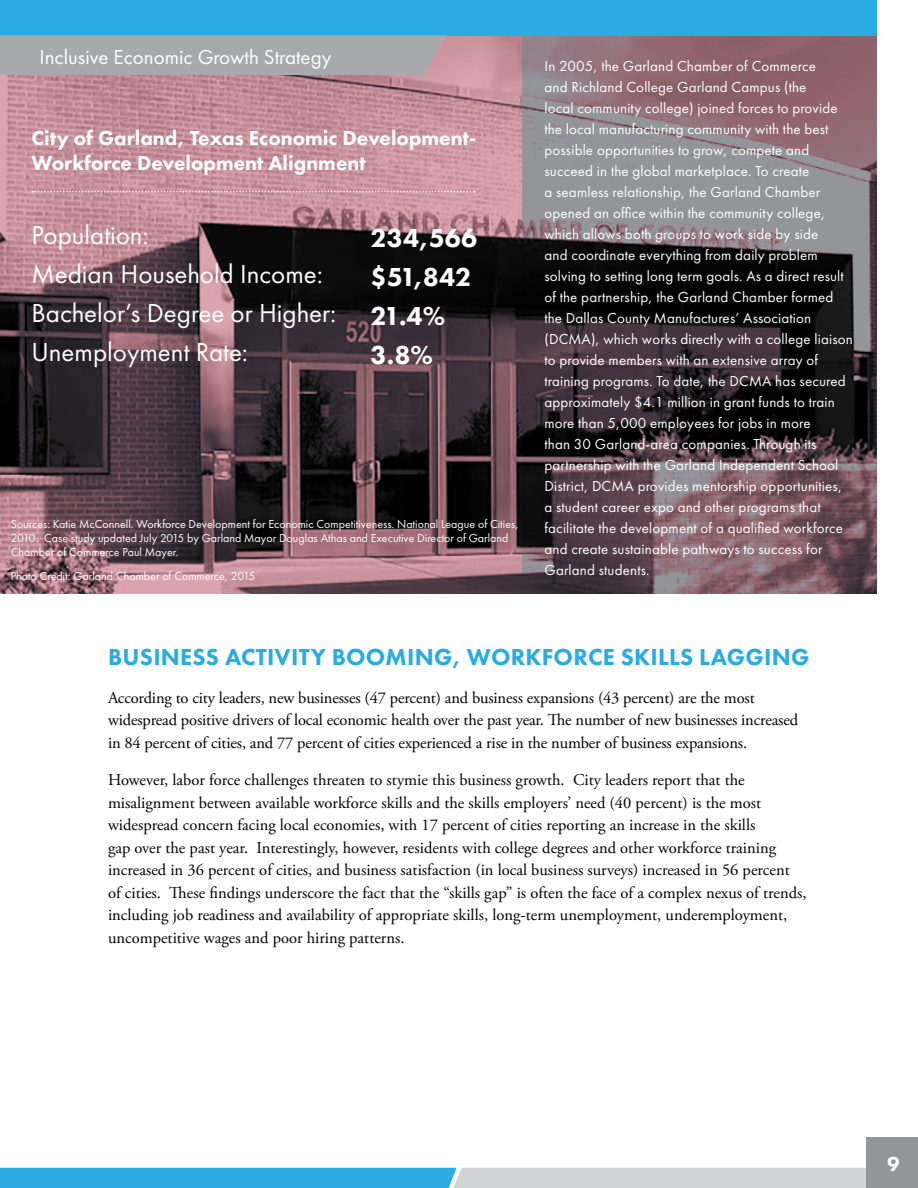
<style>
.page{position:relative;width:918px;height:1188px;background:#fff}
.page>*{position:absolute;margin:0;border:0;box-sizing:border-box;transform-origin:0 0}
.t1{font:27px "Futura PT";color:#fff}
.t2{font:800 27px "Futura PT";color:#fff}
.t3{font:800 24px "Futura PT";letter-spacing:.01em;color:#2aace2}
.t4{font:800 21px/25.2px "Futura PT";color:#fff}
.t5{font:21px "Futura PT";color:#fff}
.t6{font:16.5px/22.5px "Adobe Garamond Pro";color:#000}
.t7{font:15px/21px "Futura PT";letter-spacing:.01em;color:#fff}
.t8{font:12px/14.4px "Futura PT";color:#fff}
</style>
<div class="page">
<svg style="left:0;top:1167px;width:866px;height:21px;background:#7ec1dc"></svg>
<div style="left:0;top:0;width:877px;height:36px;background:#2aace2"></div>
<div style="left:866px;top:1137px;width:52px;height:51px;background:#939598"></div>
<svg style="left:0;top:36px;width:877px;height:558px;background:#74555d"></svg>
<svg style="left:522px;top:37px;width:355px;height:557px;background:#5d4e53"></svg>
<svg style="left:32px;top:191px;width:443px;height:1px"></svg>
<div style="left:0;top:35px;width:446px;height:40px;background:#a7a9ac"></div>
<h3 class="t5" style="left:40px;top:44px;width:293px">Inclusive Economic Growth Strategy</h3>
<h3 class="t4" style="left:32px;top:125px;width:446px">City of Garland, Texas Economic Development-<br>Workforce Development Alignment</h3>
<h1 class="t1" style="left:32px;top:218px;width:119px">Population:</h1>
<h1 class="t2" style="left:371px;top:221px;width:108px">234,566</h1>
<h1 class="t1" style="left:32px;top:258px;width:293px">Median Household Income:</h1>
<h1 class="t2" style="left:371px;top:260px;width:102px">$51,842</h1>
<h1 class="t1" style="left:32px;top:297px;width:306px">Bachelor’s Degree or Higher:</h1>
<h1 class="t2" style="left:371px;top:299px;width:76px">21.4%</h1>
<h1 class="t1" style="left:32px;top:336px;width:218px">Unemployment Rate:</h1>
<h1 class="t2" style="left:371px;top:338px;width:64px">3.8%</h1>
<p class="t8" style="left:11px;top:516px;width:509px">Sources: Katie McConnell. Workforce Development for Economic Competitiveness. National League of Cities,<br>2010. Case study updated July 2015 by Garland Mayor Douglas Athas and Executive Director of Garland<br>Chamber of Commerce Paul Mayer.</p>
<p class="t8" style="left:11px;top:568px;width:246px">Photo Credit: Garland Chamber of Commerce, 2015</p>
<p class="t7" style="left:544px;top:56px;width:310px">In 2005, the Garland Chamber of Commerce<br>and Richland College Garland Campus (the<br>local community college) joined forces to provide the local manufacturing community with the best possible opportunities to grow, compete and succeed in the global marketplace. To create<br>a seamless relationship, the Garland Chamber opened an office within the community college, which allows both groups to work side by side<br>and coordinate everything from daily problem solving to setting long term goals. As a direct result of the partnership, the Garland Chamber formed the Dallas County Manufactures’ Association (DCMA), which works directly with a college liaison to provide members with an extensive array of training programs. To date, the DCMA has secured approximately $4.1 million in grant funds to train more than 5,000 employees for jobs in more<br>than 30 Garland-area companies. Through its partnership with the Garland Independent School District, DCMA provides mentorship opportunities, a student career expo and other programs that facilitate the development of a qualified workforce and create sustainable pathways to success for Garland students.</p>
<h2 class="t3" style="left:108px;top:642px;width:703px">BUSINESS ACTIVITY BOOMING, WORKFORCE SKILLS LAGGING</h2>
<p class="t6" style="left:108px;top:687px;width:692px">According to city leaders, new businesses (47 percent) and business expansions (43 percent) are the most widespread positive drivers of local economic health over the past year. The number of new businesses increased in 84 percent of cities, and 77 percent of cities experienced a rise in the number of business expansions.</p>
<p class="t6" style="left:108px;top:769px;width:700px">However, labor force challenges threaten to stymie this business growth. City leaders report that the misalignment between available workforce skills and the skills employers’ need (40 percent) is the most widespread concern facing local economies, with 17 percent of cities reporting an increase in the skills<br>gap over the past year. Interestingly, however, residents with college degrees and other workforce training increased in 36 percent of cities, and business satisfaction (in local business surveys) increased in 56 percent of cities. These findings underscore the fact that the “skills gap” is often the face of a complex nexus of trends, including job readiness and availability of appropriate skills, long-term unemployment, underemployment, uncompetitive wages and poor hiring patterns.</p>
<h3 class="t4" style="left:887px;top:1151px;width:14px">9</h3>
</div>
